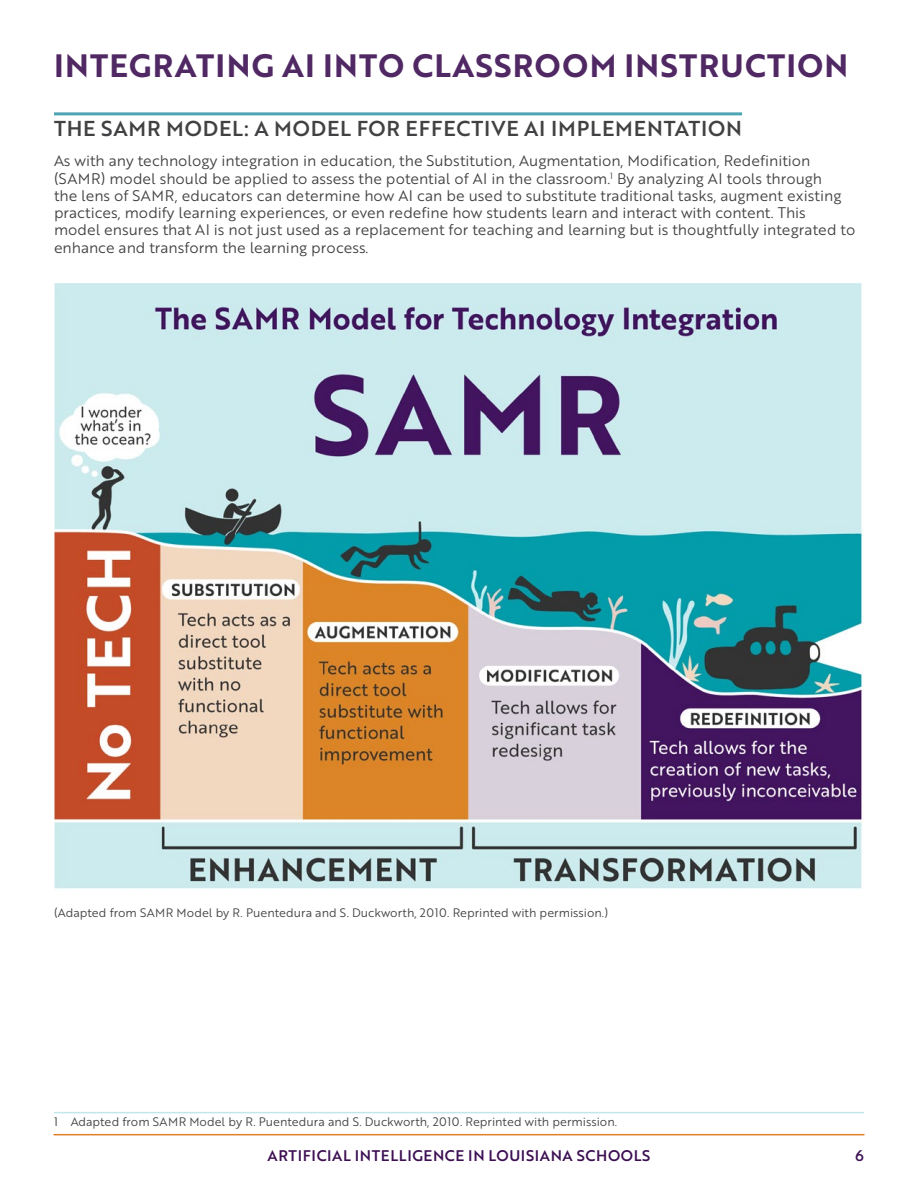
<style>
.page{position:relative;width:918px;height:1188px;background:#fff}
.page>*{position:absolute;margin:0;border:0;box-sizing:border-box;transform-origin:0 0}
.t1{font:31.5px "Brother 1816 Bold";letter-spacing:.04em;color:#502864}
.t2{font:21px "Brother 1816 Medium";letter-spacing:.04em;color:#414042}
.Body{font:15px/17.2px "Brother 1816 Book";color:#414042}
.t3{font:15px "Brother 1816 Medium";letter-spacing:.04em;color:#3c1053}
.Footnote{font:12px "Brother 1816 Book";color:#414042}
</style>
<div class="page">
<hr style="left:54px;top:1134px;width:810px;height:1px;background:#e38026">
<hr style="left:54px;top:1112px;width:810px;height:1px;background:#c2e6eb">
<hr style="left:54px;top:112px;width:688px;height:3px;background:#4da5b3">
<img style="left:54px;top:284px;width:809px;height:605px">
<h1 class="t1" style="left:54px;top:41px;width:796px">INTEGRATING AI INTO CLASSROOM INSTRUCTION</h1>
<h2 class="t2" style="left:54px;top:112px;width:690px">THE SAMR MODEL: A MODEL FOR EFFECTIVE AI IMPLEMENTATION</h2>
<p class="Body" style="left:54px;top:152px;width:803px">As with any technology integration in education, the Substitution, Augmentation, Modification, Redefinition (SAMR) model should be applied to assess the potential of AI in the classroom.<sup>1</sup> By analyzing AI tools through<br>the lens of SAMR, educators can determine how AI can be used to substitute traditional tasks, augment existing practices, modify learning experiences, or even redefine how students learn and interact with content. This model ensures that AI is not just used as a replacement for teaching and learning but is thoughtfully integrated to enhance and transform the learning process.</p>
<p class="Footnote" style="left:54px;top:904px;width:556px">(Adapted from SAMR Model by R. Puentedura and S. Duckworth, 2010. Reprinted with permission.)</p>
<p class="Footnote" style="left:54px;top:1113px;width:565px">1 Adapted from SAMR Model by R. Puentedura and S. Duckworth, 2010. Reprinted with permission.</p>
<p class="t3" style="left:268px;top:1144px;width:384px">ARTIFICIAL INTELLIGENCE IN LOUISIANA SCHOOLS</p>
<p class="t3" style="left:855px;top:1144px;width:10px">6</p>
</div>
